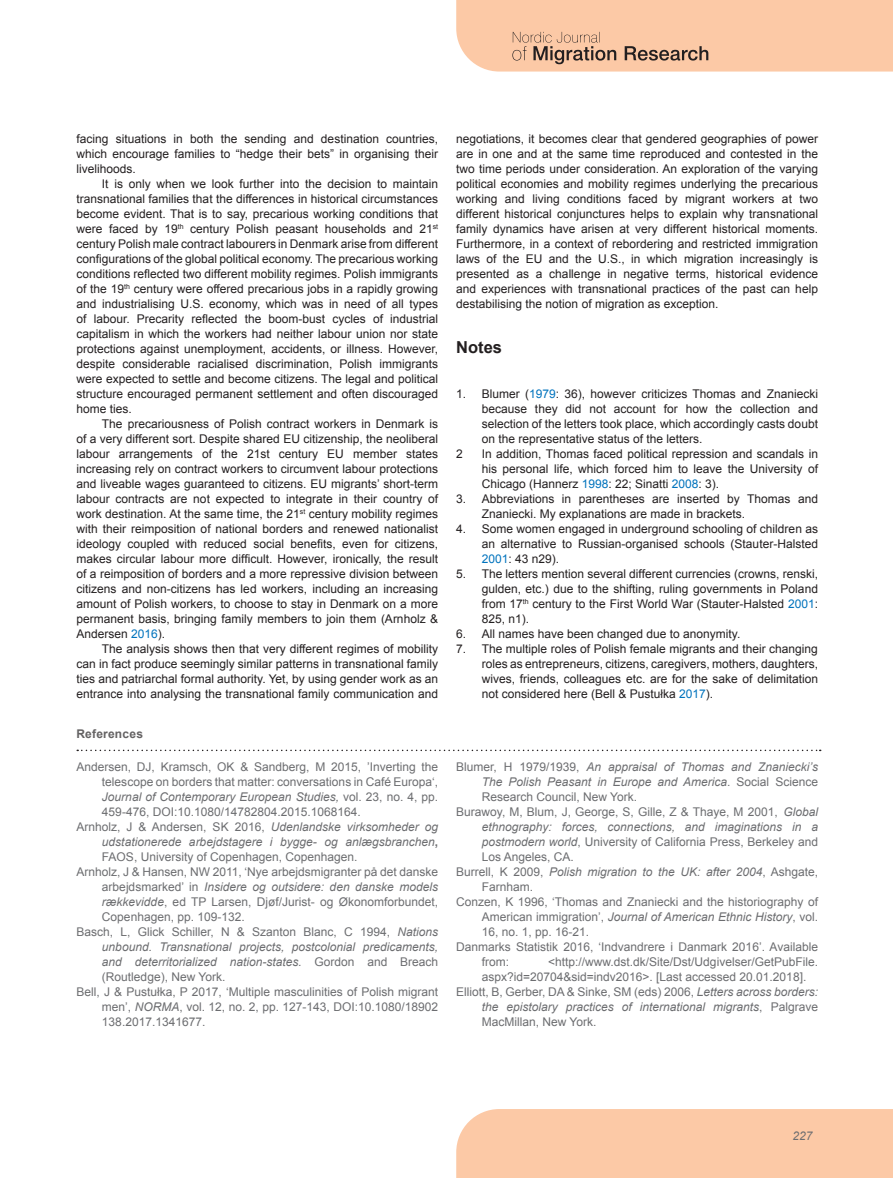
<style>
.page{position:relative;width:893px;height:1178px;background:#fff}
.page>*{position:absolute;margin:0;border:0;box-sizing:border-box;transform-origin:0 0}
.t1{font:700 16.5px "Arial";color:#231f20}
.t2{font:12px/15px "Arial";color:#231f20;text-align:justify}
.t3{font:12px "Arial";color:#6c6d70}
.t4{font:italic 12px "Arial";color:#6c6d70}
.t5{font:700 12px "Arial";letter-spacing:.015em;color:#646263}
.s1{color:#0073bd}
.s2{font-style:normal}
.s3{font-style:italic}
.s4{font-weight:700;font-style:normal}
</style>
<div class="page">
<div style="left:456px;top:1109px;width:437px;height:69px;background:#fcc9a6"></div>
<svg style="left:456px;top:0;width:437px;height:72px;background:#f4c4a3"></svg>
<svg style="left:77px;top:750px;width:744px;height:1px"></svg>
<p class="t2" style="left:76px;top:131px;width:363px">facing situations in both the sending and destination countries, which encourage families to “hedge their bets” in organising their livelihoods.</p>
<p class="t2" style="left:76px;top:176px;width:363px;text-indent:26px">It is only when we look further into the decision to maintain transnational families that the differences in historical circumstances become evident. That is to say, precarious working conditions that were faced by 19<sup>th</sup> century Polish peasant households and 21<sup>st </sup>century Polish male contract labourers in Denmark arise from different configurations of the global political economy. The precarious working conditions reflected two different mobility regimes. Polish immigrants of the 19<sup>th</sup> century were offered precarious jobs in a rapidly growing and industrialising U.S. economy, which was in need of all types of labour. Precarity reflected the boom-bust cycles of industrial capitalism in which the workers had neither labour union nor state protections against unemployment, accidents, or illness. However, despite considerable racialised discrimination, Polish immigrants were expected to settle and become citizens. The legal and political structure encouraged permanent settlement and often discouraged home ties.</p>
<p class="t2" style="left:76px;top:416px;width:363px;text-indent:26px">The precariousness of Polish contract workers in Denmark is of a very different sort. Despite shared EU citizenship, the neoliberal labour arrangements of the 21st century EU member states increasing rely on contract workers to circumvent labour protections and liveable wages guaranteed to citizens. EU migrants’ short-term labour contracts are not expected to integrate in their country of work destination. At the same time, the 21<sup>st</sup> century mobility regimes with their reimposition of national borders and renewed nationalist ideology coupled with reduced social benefits, even for citizens, makes circular labour more difficult. However, ironically, the result of a reimposition of borders and a more repressive division between citizens and non-citizens has led workers, including an increasing amount of Polish workers, to choose to stay in Denmark on a more permanent basis, bringing family members to join them (Arnholz &amp; Andersen <span class="s1">2016</span>).</p>
<p class="t2" style="left:76px;top:641px;width:363px;text-indent:26px">The analysis shows then that very different regimes of mobility can in fact produce seemingly similar patterns in transnational family ties and patriarchal formal authority. Yet, by using gender work as an entrance into analysing the transnational family communication and</p>
<p class="t5" style="left:76px;top:726px;width:68px">References</p>
<p class="t3" style="left:76px;top:759px;width:363px">Andersen, DJ, Kramsch, OK &amp; Sandberg, M 2015, ’Inverting the</p>
<p class="t3" style="left:102px;top:774px;width:338px">telescope on borders that matter: conversations in Café Europa‘,</p>
<p class="t4" style="left:102px;top:789px;width:338px">Journal of Contemporary European Studies, <span class="s2">vol. 23, no. 4, pp.</span></p>
<p class="t3" style="left:102px;top:804px;width:260px">459-476, DOI:10.1080/14782804.2015.1068164.</p>
<p class="t3" style="left:76px;top:819px;width:363px">Arnholz, J &amp; Andersen, SK 2016, <span class="s3">Udenlandske virksomheder og</span></p>
<p class="t4" style="left:102px;top:834px;width:338px">udstationerede arbejdstagere i bygge- og anlægsbranchen<span class="s4">,</span></p>
<p class="t3" style="left:102px;top:849px;width:257px">FAOS, University of Copenhagen, Copenhagen.</p>
<p class="t3" style="left:76px;top:864px;width:363px">Arnholz, J &amp; Hansen, NW 2011, ‘Nye arbejdsmigranter på det danske</p>
<p class="t4" style="left:102px;top:879px;width:338px"><span class="s2">arbejdsmarked’ in</span> Insidere og outsidere: den danske models</p>
<p class="t3" style="left:102px;top:894px;width:338px"><span class="s3">rækkevidde</span>, ed TP Larsen, Djøf/Jurist- og Økonomforbundet,</p>
<p class="t3" style="left:102px;top:909px;width:144px">Copenhagen, pp. 109-132.</p>
<p class="t3" style="left:76px;top:924px;width:363px">Basch, L, Glick Schiller, N &amp; Szanton Blanc, C 1994, <span class="s3">Nations</span></p>
<p class="t4" style="left:102px;top:939px;width:338px">unbound. Transnational projects, postcolonial predicaments,</p>
<p class="t4" style="left:102px;top:954px;width:338px">and deterritorialized nation-states. <span class="s2">Gordon and Breach</span></p>
<p class="t3" style="left:102px;top:969px;width:125px">(Routledge), New York.</p>
<p class="t3" style="left:76px;top:984px;width:363px">Bell, J &amp; Pustułka, P 2017, ‘Multiple masculinities of Polish migrant</p>
<p class="t3" style="left:102px;top:999px;width:338px">men’, <span class="s3">NORMA</span>, vol. 12, no. 2, pp. 127-143, DOI:10.1080/18902</p>
<p class="t3" style="left:102px;top:1014px;width:105px">138.2017.1341677.</p>
<p class="t2" style="left:456px;top:131px;width:363px">negotiations, it becomes clear that gendered geographies of power are in one and at the same time reproduced and contested in the two time periods under consideration. An exploration of the varying political economies and mobility regimes underlying the precarious working and living conditions faced by migrant workers at two different historical conjunctures helps to explain why transnational family dynamics have arisen at very different historical moments.<br>Furthermore, in a context of rebordering and restricted immigration laws of the EU and the U.S., in which migration increasingly is presented as a challenge in negative terms, historical evidence and experiences with transnational practices of the past can help destabilising the notion of migration as exception.</p>
<h1 class="t1" style="left:456px;top:336px;width:47px">Notes</h1>
<p class="t2" style="left:456px;top:386px;width:363px">1. Blumer (<span class="s1">1979</span>: 36), however criticizes Thomas and Znaniecki</p>
<p class="t2" style="left:482px;top:401px;width:338px">because they did not account for how the collection and</p>
<p class="t2" style="left:482px;top:416px;width:338px">selection of the letters took place, which accordingly casts doubt</p>
<p class="t2" style="left:482px;top:431px;width:222px">on the representative status of the letters.</p>
<p class="t2" style="left:456px;top:446px;width:8px">2</p>
<p class="t2" style="left:482px;top:446px;width:338px">In addition, Thomas faced political repression and scandals in his personal life, which forced him to leave the University of Chicago (Hannerz <span class="s1">1998</span>: 22; Sinatti <span class="s1">2008</span>: 3).</p>
<p class="t2" style="left:482px;top:491px;width:338px;text-indent:-26px">3. Abbreviations in parentheses are inserted by Thomas and<br>Znaniecki. My explanations are made in brackets.</p>
<p class="t2" style="left:482px;top:521px;width:338px;text-indent:-26px">4. Some women engaged in underground schooling of children as an alternative to Russian-organised schools (Stauter-Halsted <span class="s1">2001</span>: 43 n29).</p>
<p class="t2" style="left:482px;top:566px;width:338px;text-indent:-26px">5. The letters mention several different currencies (crowns, renski, gulden, etc.) due to the shifting, ruling governments in Poland from 17<sup>th</sup> century to the First World War (Stauter-Halsted <span class="s1">2001</span>:<br>825, n1).</p>
<p class="t2" style="left:456px;top:626px;width:286px">6. All names have been changed due to anonymity.</p>
<p class="t2" style="left:482px;top:641px;width:338px;text-indent:-26px">7. The multiple roles of Polish female migrants and their changing roles as entrepreneurs, citizens, caregivers, mothers, daughters, wives, friends, colleagues etc. are for the sake of delimitation not considered here (Bell &amp; Pustułka <span class="s1">2017</span>).</p>
<p class="t4" style="left:456px;top:759px;width:363px"><span class="s2">Blumer, H 1979/1939,</span> An appraisal of Thomas and Znaniecki’s</p>
<p class="t4" style="left:482px;top:774px;width:338px">The Polish Peasant in Europe and America<span class="s2">. Social Science</span></p>
<p class="t3" style="left:482px;top:789px;width:157px">Research Council, New York.</p>
<p class="t3" style="left:456px;top:804px;width:363px">Burawoy, M, Blum, J, George, S, Gille, Z &amp; Thaye, M 2001, <span class="s3">Global</span></p>
<p class="t4" style="left:482px;top:819px;width:338px">ethnography: forces, connections, and imaginations in a</p>
<p class="t3" style="left:482px;top:834px;width:338px"><span class="s3">postmodern world</span>, University of California Press, Berkeley and</p>
<p class="t3" style="left:482px;top:849px;width:94px">Los Angeles, CA.</p>
<p class="t4" style="left:456px;top:864px;width:363px"><span class="s2">Burrell, K 2009,</span> Polish migration to the UK: after 2004<span class="s2">, Ashgate,</span></p>
<p class="t3" style="left:482px;top:879px;width:53px">Farnham.</p>
<p class="t3" style="left:456px;top:894px;width:363px">Conzen, K 1996, ‘Thomas and Znaniecki and the historiography of</p>
<p class="t4" style="left:482px;top:909px;width:338px"><span class="s2">American immigration’,</span> Journal of American Ethnic History<span class="s2">, vol.</span></p>
<p class="t3" style="left:482px;top:924px;width:109px">16, no. 1, pp. 16-21.</p>
<p class="t3" style="left:456px;top:939px;width:363px">Danmarks Statistik 2016, ‘Indvandrere i Danmark 2016’. Available</p>
<p class="t3" style="left:482px;top:954px;width:29px">from:</p>
<p class="t3" style="left:548px;top:954px;width:271px">&lt;http://www.dst.dk/Site/Dst/Udgivelser/GetPubFile.</p>
<p class="t3" style="left:482px;top:969px;width:326px">aspx?id=20704&amp;sid=indv2016&gt;. [Last accessed 20.01.2018].</p>
<p class="t3" style="left:456px;top:984px;width:363px">Elliott, B, Gerber, DA &amp; Sinke, SM (eds) 2006, <span class="s3">Letters across borders:</span></p>
<p class="t4" style="left:482px;top:999px;width:338px">the epistolary practices of international migrants<span class="s2">, Palgrave</span></p>
<p class="t3" style="left:482px;top:1014px;width:116px">MacMillan, New York.</p>
<p class="t4" style="left:793px;top:1128px;width:22px">227</p>
</div>
